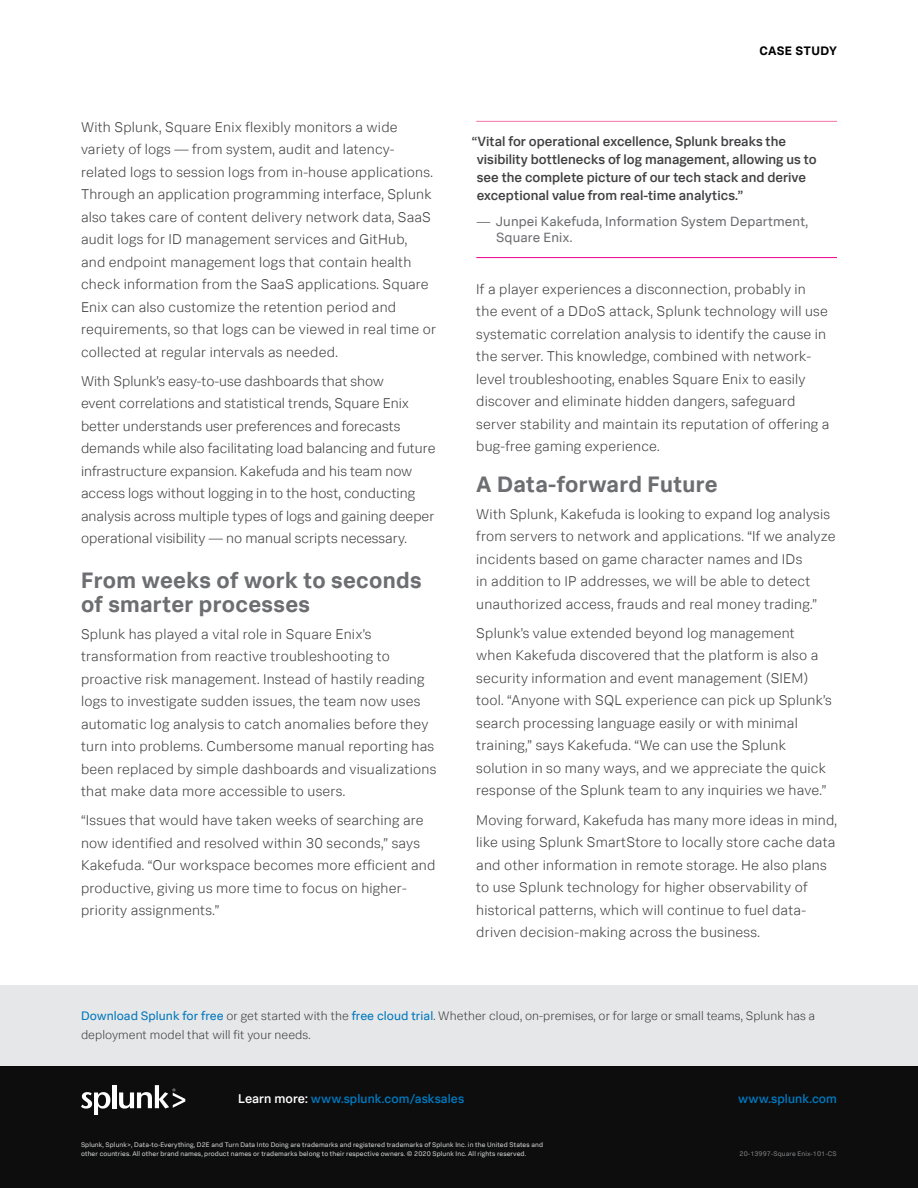
<style>
.page{position:relative;width:918px;height:1188px;background:#fff}
.page>*{position:absolute;margin:0;border:0;box-sizing:border-box;transform-origin:0 0}
.Gray_Subheads{font:700 22.5px/24px "Splunk Data Sans";letter-spacing:.015em;color:#6d6e71}
.Body_Text{font:300 14.25px/22.5px "Splunk Data Sans";letter-spacing:.015em;color:#414042}
.Quote_text{font:500 13.5px/18px "Splunk Data Sans";color:#414042}
.Name_and_Company_-_r{font:13.5px/16.5px "Splunk Data Sans";letter-spacing:.01em;color:#6d6e71}
.t1{font:500 12.45px "Splunk Data Sans";letter-spacing:.005em;color:#0077be}
.t2{font:300 12.3px/19.5px "Splunk Data Sans";letter-spacing:.005em;color:#414042}
.t3{font:700 12.3px "Splunk Data Sans";letter-spacing:.02em;color:#000}
.t4{font:6.75px/8.7px "Splunk Data Sans";letter-spacing:.015em;color:#d1d3d4}
.t5{font:6.75px "Splunk Data Sans";letter-spacing:.015em;color:#808285}
.s1{font-weight:400;font-size:12.45px;color:#0077be}
.s2{font-size:12.75px;color:#fff}
</style>
<div class="page">
<div style="left:0;top:986px;width:918px;height:82px;background:#e6e7e8"></div>
<div style="left:0;top:1066px;width:918px;height:122px;background:#0d0d0d"></div>
<svg style="left:81px;top:1092px;width:29px;height:22px"></svg>
<hr style="left:112px;top:1085px;width:4px;height:23px;background:#fff">
<svg style="left:119px;top:1085px;width:66px;height:24px"></svg>
<hr style="left:476px;top:121px;width:361px;height:1px;background:#f173ac">
<hr style="left:476px;top:257px;width:361px;height:1px;background:#ec008c">
<p class="Body_Text" style="left:81px;top:115px;width:357px">With Splunk, Square Enix flexibly monitors a wide variety of logs — from system, audit and latency&shy;related logs to session logs from in-house applications.<br>Through an application programming interface, Splunk also takes care of content delivery network data, SaaS audit logs for ID management services and GitHub,<br>and endpoint management logs that contain health check information from the SaaS applications. Square Enix can also customize the retention period and requirements, so that logs can be viewed in real time or collected at regular intervals as needed.</p>
<p class="Body_Text" style="left:81px;top:370px;width:356px">With Splunk’s easy-to-use dashboards that show<br>event correlations and statistical trends, Square Enix better understands user preferences and forecasts demands while also facilitating load balancing and future infrastructure expansion. Kakefuda and his team now access logs without logging in to the host, conducting analysis across multiple types of logs and gaining deeper operational visibility — no manual scripts necessary.</p>
<p class="Gray_Subheads" style="left:81px;top:567px;width:342px">From weeks of work to seconds of smarter processes</p>
<p class="Body_Text" style="left:81px;top:622px;width:357px">Splunk has played a vital role in Square Enix’s transformation from reactive troubleshooting to proactive risk management. Instead of hastily reading logs to investigate sudden issues, the team now uses automatic log analysis to catch anomalies before they turn into problems. Cumbersome manual reporting has been replaced by simple dashboards and visualizations that make data more accessible to users.</p>
<p class="Body_Text" style="left:81px;top:809px;width:356px">“Issues that would have taken weeks of searching are now identified and resolved within 30 seconds,” says Kakefuda. “Our workspace becomes more efficient and productive, giving us more time to focus on higher&shy;priority assignments.”</p>
<p class="t3" style="left:759px;top:43px;width:79px">CASE STUDY</p>
<p class="Quote_text" style="left:477px;top:133px;width:341px;text-indent:-5px">“Vital for operational excellence, Splunk breaks the visibility bottlenecks of log management, allowing us to see the complete picture of our tech stack and derive exceptional value from real-time analytics.”</p>
<p class="Name_and_Company_-_r" style="left:496px;top:212px;width:314px;text-indent:-19px">— Junpei Kakefuda, Information System Department,<br>Square Enix.</p>
<p class="Body_Text" style="left:476px;top:277px;width:355px">If a player experiences a disconnection, probably in the event of a DDoS attack, Splunk technology will use systematic correlation analysis to identify the cause in the server. This knowledge, combined with network&shy;level troubleshooting, enables Square Enix to easily discover and eliminate hidden dangers, safeguard server stability and maintain its reputation of offering a bug-free gaming experience.</p>
<p class="Gray_Subheads" style="left:476px;top:472px;width:243px">A Data-forward Future</p>
<p class="Body_Text" style="left:476px;top:502px;width:361px">With Splunk, Kakefuda is looking to expand log analysis from servers to network and applications. “If we analyze incidents based on game character names and IDs<br>in addition to IP addresses, we will be able to detect unauthorized access, frauds and real money trading.”</p>
<p class="Body_Text" style="left:476px;top:622px;width:357px">Splunk’s value extended beyond log management when Kakefuda discovered that the platform is also a security information and event management (SIEM) tool. “Anyone with SQL experience can pick up Splunk’s search processing language easily or with minimal training,” says Kakefuda. “We can use the Splunk solution in so many ways, and we appreciate the quick response of the Splunk team to any inquiries we have.”</p>
<p class="Body_Text" style="left:476px;top:808px;width:362px">Moving forward, Kakefuda has many more ideas in mind, like using Splunk SmartStore to locally store cache data and other information in remote storage. He also plans to use Splunk technology for higher observability of historical patterns, which will continue to fuel data&shy;driven decision-making across the business.</p>
<p class="t2" style="left:81px;top:1006px;width:736px"><span class="s1">Download Splunk for free</span> or get started with the <span class="s1">free cloud trial</span>. Whether cloud, on-premises, or for large or small teams, Splunk has a deployment model that will fit your needs.</p>
<p class="t1" style="left:238px;top:1091px;width:228px"><span class="s2">Learn more:</span> www.splunk.com/asksales</p>
<p class="t1" style="left:738px;top:1091px;width:100px">www.splunk.com</p>
<p class="t4" style="left:81px;top:1141px;width:464px">Splunk, Splunk&gt;, Data-to-Everything, D2E and Turn Data Into Doing are trademarks and registered trademarks of Splunk Inc. in the United States and other countries. All other brand names, product names or trademarks belong to their respective owners. © 2020 Splunk Inc. All rights reserved.</p>
<p class="t5" style="left:740px;top:1150px;width:99px">20-13997-Square Enix-101-CS</p>
</div>
